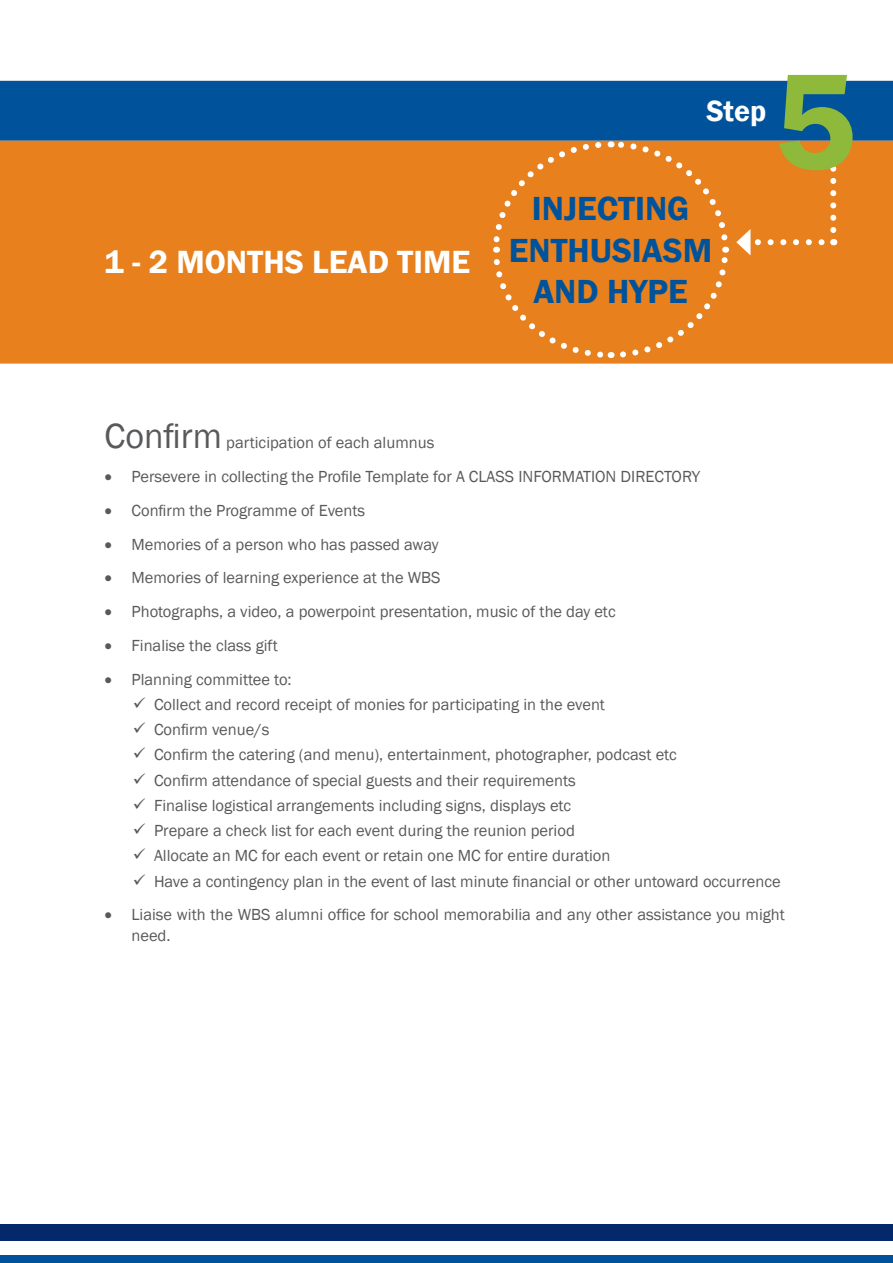
<style>
.page{position:relative;width:893px;height:1263px;background:#fff}
.page>*{position:absolute;margin:0;border:0;box-sizing:border-box;transform-origin:0 0}
.t1{font:600 141px "Franklin Gothic";color:#8eb93b}
.t2{font:600 34.35px/41.2px "Franklin Gothic";color:#00539b;text-align:center}
.t3{font:600 33px "Franklin Gothic";color:#fff}
.t4{font:600 30px "Franklin Gothic";color:#fff}
.t5{font:16.5px/21px "Franklin Gothic";color:#58595b}
.s1{font-size:36px}
</style>
<div class="page">
<div style="left:0;top:1255px;width:893px;height:8px;background:#00539b"></div>
<div style="left:0;top:81px;width:893px;height:60px;background:#00539b"></div>
<div style="left:0;top:1225px;width:893px;height:16px;background:#03296a"></div>
<div style="left:0;top:141px;width:893px;height:223px;background:#e7801d"></div>
<svg style="left:758px;top:239px;width:69px;height:6px"></svg>
<div style="left:490px;top:138px;width:260px;height:223px;background:#e7801d"></div>
<svg style="left:830px;top:142px;width:6px;height:88px"></svg>
<h3 class="t3" style="left:105px;top:241px;width:364px">1 - 2 MONTHS LEAD TIME</h3>
<h3 class="t4" style="left:706px;top:93px;width:61px">Step</h3>
<h2 class="t2" style="left:509px;top:189px;width:205px">INJECTIN G<br>ENTHUSIASM<br>AND HYPE</h2>
<h1 class="t1" style="left:774px;top:35px;width:84px">5</h1>
<p class="t5" style="left:105px;top:433px;width:331px"><span class="s1">Confirm</span> participation of each alumnus</p>
<p class="t5" style="left:105px;top:466px;width:597px">• Persevere in collecting the Profile Template for A CLASS INFORMATION DIRECTORY</p>
<p class="t5" style="left:105px;top:500px;width:262px">• Confirm the Programme of Events</p>
<p class="t5" style="left:105px;top:534px;width:336px">• Memories of a person who has passed away</p>
<p class="t5" style="left:105px;top:568px;width:338px">• Memories of learning experience at the WBS</p>
<p class="t5" style="left:105px;top:601px;width:513px">• Photographs, a video, a powerpoint presentation, music of the day etc</p>
<p class="t5" style="left:105px;top:635px;width:175px">• Finalise the class gift</p>
<p class="t5" style="left:105px;top:669px;width:189px">• Planning committee to:</p>
<p class="t5" style="left:133px;top:694px;width:474px">✓ Collect and record receipt of monies for participating in the event</p>
<p class="t5" style="left:133px;top:719px;width:138px">✓ Confirm venue/s</p>
<p class="t5" style="left:133px;top:745px;width:546px">✓ Confirm the catering (and menu), entertainment, photographer, podcast etc</p>
<p class="t5" style="left:133px;top:770px;width:445px">✓ Confirm attendance of special guests and their requirements</p>
<p class="t5" style="left:133px;top:795px;width:440px">✓ Finalise logistical arrangements including signs, displays etc</p>
<p class="t5" style="left:133px;top:820px;width:444px">✓ Prepare a check list for each event during the reunion period</p>
<p class="t5" style="left:133px;top:846px;width:479px">✓ Allocate an MC for each event or retain one MC for entire duration</p>
<p class="t5" style="left:133px;top:871px;width:649px">✓ Have a contingency plan in the event of last minute financial or other untoward occurrence</p>
<p class="t5" style="left:132px;top:905px;width:655px;text-indent:-27px">• Liaise with the WBS alumni office for school memorabilia and any other assistance you might need.</p>
</div>
